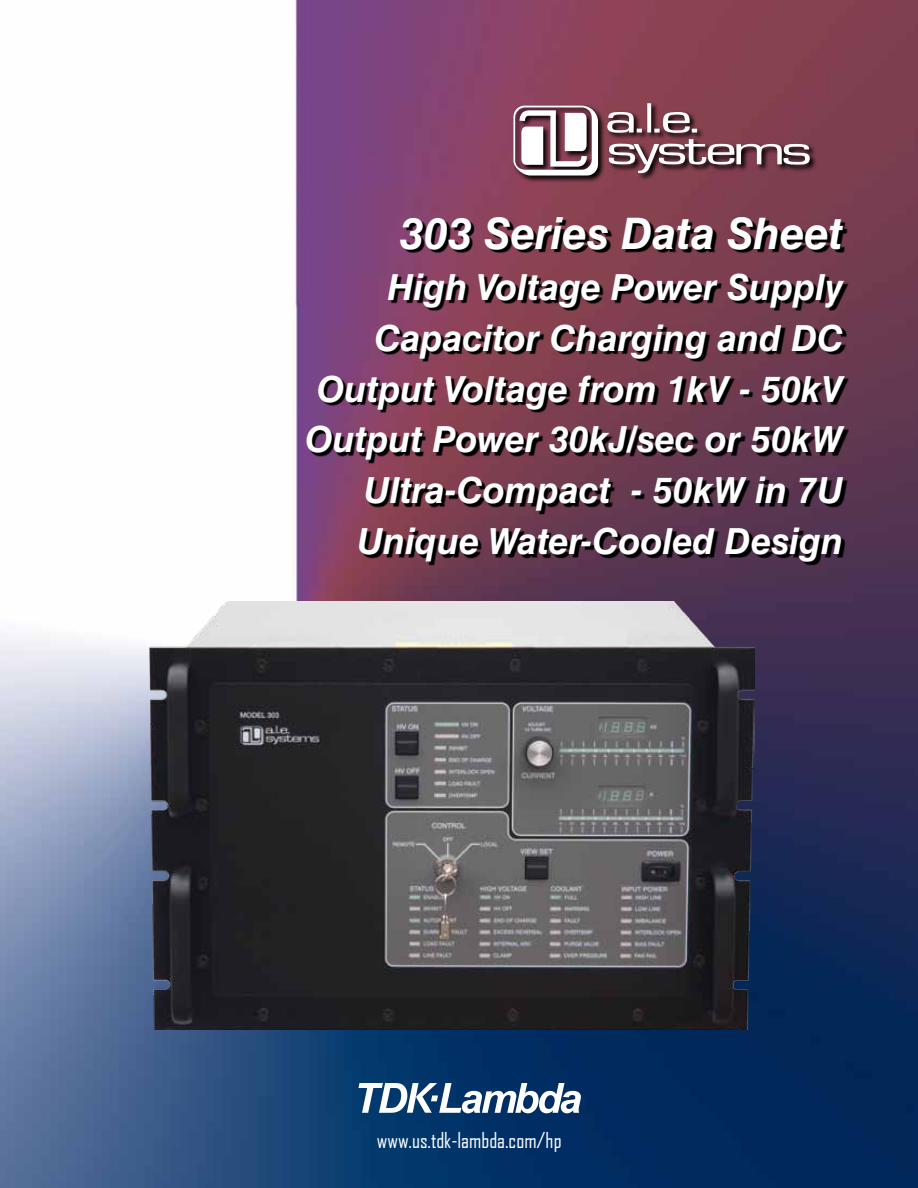
<style>
.page{position:relative;width:918px;height:1188px;background:#fff}
.page>*{position:absolute;margin:0;border:0;box-sizing:border-box;transform-origin:0 0}
.t1{font:italic 700 43.5px "Helvetica LT Std";color:#fff}
.t2{font:italic 700 36px/50.7px "Helvetica LT Std";color:#fff;text-align:right}
.t3{font:21px "Agency FB";color:#fff}
</style>
<div class="page">
<img style="left:0;top:0;width:918px;height:1188px">
<svg style="left:512px;top:102px;width:306px;height:81px;background:#7c3c4b"></svg>
<svg style="left:513px;top:106px;width:85px;height:70px"></svg>
<svg style="left:607px;top:112px;width:35px;height:21px"></svg>
<svg style="left:647px;top:103px;width:4px;height:30px"></svg>
<svg style="left:654px;top:112px;width:43px;height:21px"></svg>
<svg style="left:609px;top:139px;width:201px;height:34px"></svg>
<svg style="left:309px;top:220px;width:540px;height:345px;background:#603146"></svg>
<img style="left:149px;top:602px;width:605px;height:427px">
<svg style="left:359px;top:1083px;width:222px;height:30px"></svg>
<p class="t1" style="left:400px;top:207px;width:445px">303 Series Data Sheet</p>
<p class="t2" style="left:305px;top:261px;width:540px">High Voltage Power Supply<br>Capacitor Charging and DC<br>Output Voltage from 1kV - 50kV<br>Output Power 30kJ/sec or 50kW<br>Ultra-Compact - 50kW in 7U<br>Unique Water-Cooled Design</p>
<p class="t3" style="left:377px;top:1127px;width:186px">www.us.tdk-lambda.com/hp</p>
</div>
